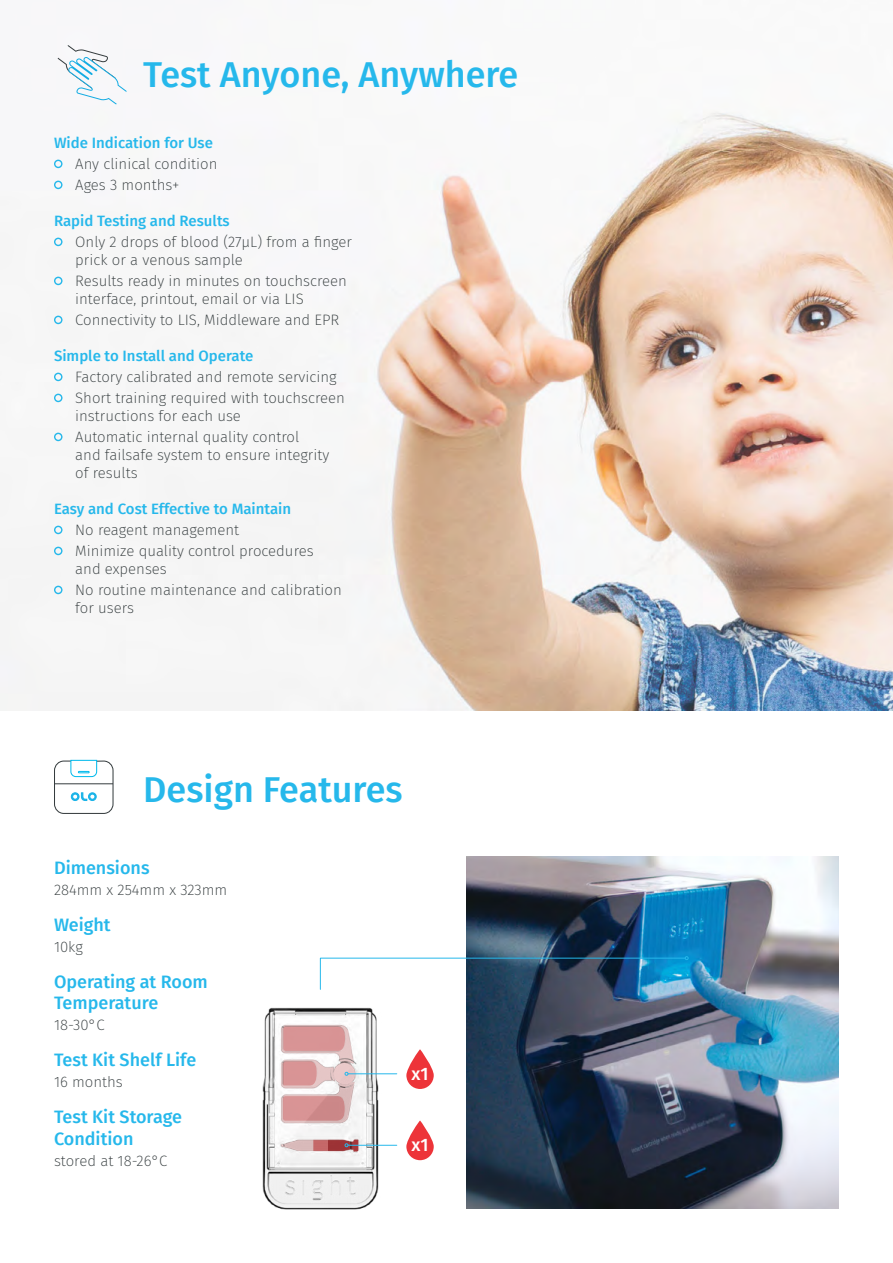
<style>
.page{position:relative;width:893px;height:1263px;background:#fff}
.page>*{position:absolute;margin:0;border:0;box-sizing:border-box;transform-origin:0 0}
.t1{font:500 36px "Fira Sans";color:#26b8eb}
.t2{font:500 18px/21.6px "Fira Sans";color:#26b8eb}
.t3{font:500 18px "Fira Sans";color:#fff}
.t4{font:200 15px/21px "Fira Sans";color:#353c3e}
.t5{font:500 15px "Fira Sans";color:#26b8eb}
</style>
<div class="page">
<img style="left:0;top:111px;width:893px;height:599px">
<svg style="left:54px;top:160px;width:9px;height:8px"></svg>
<svg style="left:54px;top:181px;width:9px;height:8px"></svg>
<svg style="left:54px;top:238px;width:9px;height:8px"></svg>
<svg style="left:54px;top:277px;width:9px;height:8px"></svg>
<svg style="left:54px;top:316px;width:9px;height:8px"></svg>
<svg style="left:54px;top:373px;width:9px;height:8px"></svg>
<svg style="left:54px;top:394px;width:9px;height:8px"></svg>
<svg style="left:54px;top:433px;width:9px;height:8px"></svg>
<svg style="left:54px;top:526px;width:9px;height:8px"></svg>
<svg style="left:54px;top:547px;width:9px;height:8px"></svg>
<svg style="left:54px;top:586px;width:9px;height:8px"></svg>
<svg style="left:57px;top:45px;width:70px;height:60px"></svg>
<svg style="left:71px;top:793px;width:25px;height:8px"></svg>
<hr style="left:55px;top:783px;width:58px;height:1px;background:#353c3e">
<div style="left:54px;top:760px;width:60px;height:54px;border:1px solid #353c3e;border-radius:9px"></div>
<svg style="left:70px;top:760px;width:28px;height:18px"></svg>
<img style="left:467px;top:857px;width:372px;height:351px">
<img style="left:262px;top:1007px;width:172px;height:203px">
<svg style="left:406px;top:1049px;width:28px;height:40px"></svg>
<svg style="left:406px;top:1120px;width:28px;height:40px"></svg>
<svg style="left:320px;top:956px;width:368px;height:34px"></svg>
<hr style="left:348px;top:1073px;width:49px;height:1px;background:#26b8eb">
<svg style="left:345px;top:1072px;width:3px;height:4px"></svg>
<hr style="left:348px;top:1145px;width:49px;height:1px;background:#26b8eb">
<svg style="left:313px;top:1131px;width:50px;height:27px"></svg>
<h1 class="t1" style="left:143px;top:46px;width:377px">Test Anyone, Anywhere</h1>
<p class="t5" style="left:54px;top:131px;width:160px">Wide Indication for Use</p>
<p class="t4" style="left:75px;top:153px;width:144px">Any clinical condition<br>Ages 3 months+</p>
<p class="t5" style="left:54px;top:209px;width:177px">Rapid Testing and Results</p>
<p class="t4" style="left:75px;top:233px;width:278px;line-height:18px">Only 2 drops of blood (27μL) from a finger prick or a venous sample</p>
<p class="t4" style="left:75px;top:272px;width:273px;line-height:18px">Results ready in minutes on touchscreen interface, printout, email or via LIS</p>
<p class="t4" style="left:75px;top:309px;width:266px">Connectivity to LIS, Middleware and EPR</p>
<p class="t5" style="left:54px;top:344px;width:201px">Simple to Install and Operate</p>
<p class="t4" style="left:75px;top:366px;width:271px">Factory calibrated and remote servicing<br>Short training required with touchscreen</p>
<p class="t4" style="left:75px;top:405px;width:226px">instructions for each use<br>Automatic internal quality control</p>
<p class="t4" style="left:75px;top:446px;width:256px;line-height:18px">and failsafe system to ensure integrity of results</p>
<p class="t5" style="left:54px;top:497px;width:239px">Easy and Cost Effective to Maintain</p>
<p class="t4" style="left:75px;top:519px;width:240px">No reagent management<br>Minimize quality control procedures</p>
<p class="t4" style="left:75px;top:558px;width:268px">and expenses<br>No routine maintenance and calibration</p>
<p class="t4" style="left:75px;top:597px;width:60px">for users</p>
<h1 class="t1" style="left:143px;top:760px;width:261px">Design Features</h1>
<p class="t2" style="left:54px;top:856px;width:97px">Dimensions</p>
<p class="t4" style="left:54px;top:879px;width:175px">284mm x 254mm x 323mm</p>
<p class="t2" style="left:54px;top:913px;width:58px">Weight</p>
<p class="t4" style="left:54px;top:936px;width:30px">10kg</p>
<p class="t2" style="left:54px;top:970px;width:155px">Operating at Room<br>Temperature</p>
<p class="t4" style="left:54px;top:1014px;width:52px">18-30°C</p>
<p class="t2" style="left:54px;top:1048px;width:144px">Test Kit Shelf Life</p>
<p class="t4" style="left:54px;top:1071px;width:70px">16 months</p>
<p class="t2" style="left:54px;top:1105px;width:129px">Test Kit Storage<br>Condition</p>
<p class="t4" style="left:54px;top:1150px;width:115px">stored at 18-26°C</p>
<p class="t3" style="left:412px;top:1059px;width:18px">1x</p>
<p class="t3" style="left:412px;top:1130px;width:18px">1x</p>
</div>
